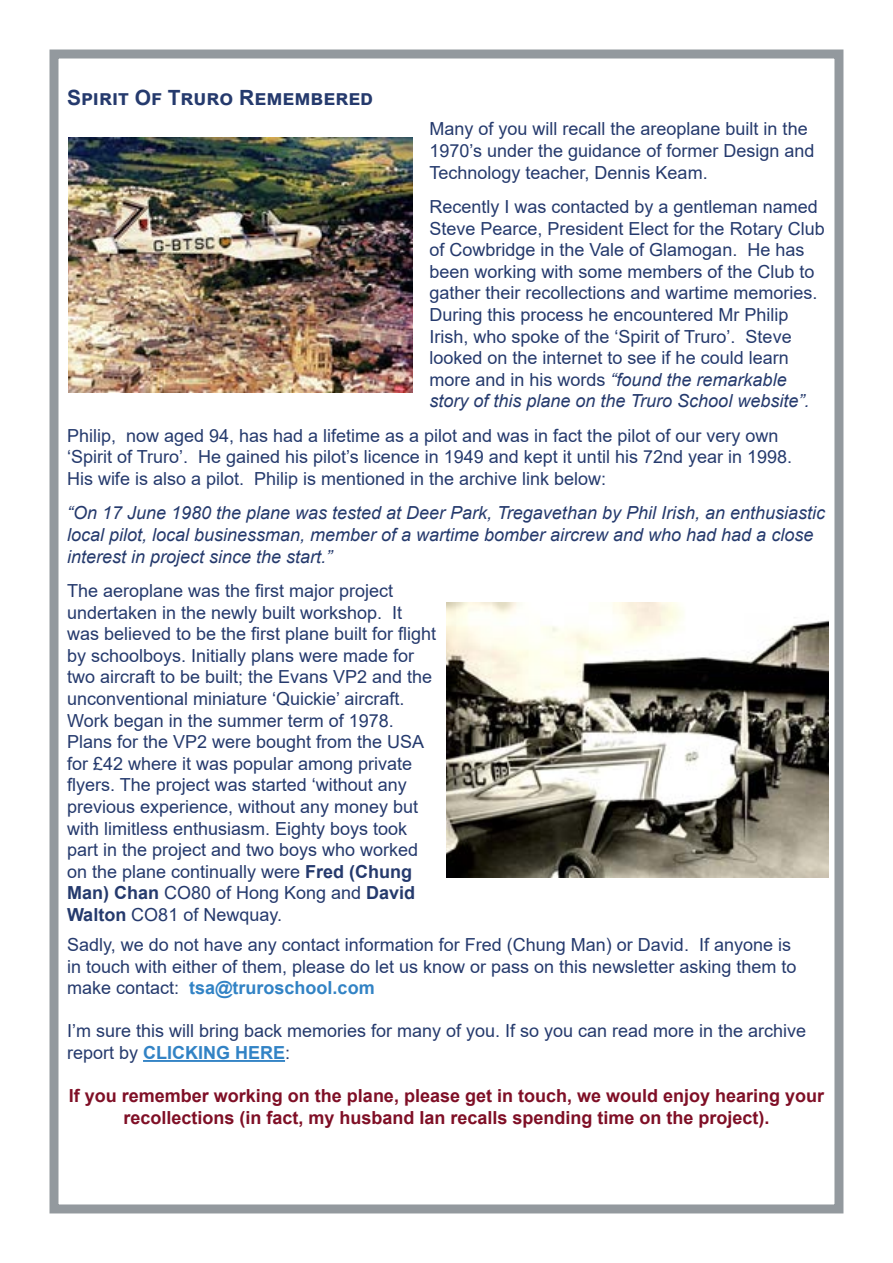
<style>
.page{position:relative;width:893px;height:1263px;background:#fff}
.page>*{position:absolute;margin:0;border:0;box-sizing:border-box;transform-origin:0 0}
.t1{font:700 21px "Arial";color:#253a6d}
.t2{font:18px/21.6px "Arial";color:#253a6d}
.t3{font:italic 18px/21.6px "Arial";color:#253a6d}
.t4{font:700 18px/21.6px "Arial";color:#7f0f26;text-align:center}
.s1{font-style:italic}
.s2{font-weight:700}
.s3{font-weight:700;color:#3283c5}
</style>
<div class="page">
<hr style="left:143px;top:1060px;width:142px;height:2px;background:#3283c5">
<div style="left:50px;top:49px;width:793px;height:1164px;border:9px solid #93999e"></div>
<img style="left:68px;top:137px;width:344px;height:256px">
<img style="left:446px;top:602px;width:382px;height:275px">
<p class="t1" style="left:67px;top:83px;width:308px">Spirit Of Truro Remembered</p>
<p class="t2" style="left:429px;top:118px;width:386px">Many of you will recall the areoplane built in the<br>1970’s under the guidance of former Design and<br>Technology teacher, Dennis Keam.</p>
<p class="t2" style="left:429px;top:196px;width:397px">Recently I was contacted by a gentleman named Steve Pearce, President Elect for the Rotary Club of Cowbridge in the Vale of Glamogan. He has been working with some members of the Club to gather their recollections and wartime memories.<br>During this process he encountered Mr Philip Irish, who spoke of the ‘Spirit of Truro’. Steve looked on the internet to see if he could learn more and in his words <span class="s1">“found the remarkable story of this plane on the Truro School website”.</span></p>
<p class="t2" style="left:67px;top:424px;width:727px">Philip, now aged 94, has had a lifetime as a pilot and was in fact the pilot of our very own ‘Spirit of Truro’. He gained his pilot’s licence in 1949 and kept it until his 72nd year in 1998.<br>His wife is also a pilot. Philip is mentioned in the archive link below:</p>
<p class="t3" style="left:67px;top:502px;width:760px">“On 17 June 1980 the plane was tested at Deer Park, Tregavethan by Phil Irish, an enthusiastic local pilot, local businessman, member of a wartime bomber aircrew and who had had a close interest in project since the start.”</p>
<p class="t2" style="left:67px;top:580px;width:371px">The aeroplane was the first major project undertaken in the newly built workshop. It was believed to be the first plane built for flight by schoolboys. Initially plans were made for two aircraft to be built; the Evans VP2 and the unconventional miniature ‘Quickie’ aircraft.<br>Work began in the summer term of 1978.<br>Plans for the VP2 were bought from the USA for £42 where it was popular among private flyers. The project was started ‘without any previous experience, without any money but with limitless enthusiasm. Eighty boys took part in the project and two boys who worked on the plane continually were <span class="s2">Fred (Chung Man) Chan</span> CO80 of Hong Kong and <span class="s2">David Walton</span> CO81 of Newquay.</p>
<p class="t2" style="left:67px;top:934px;width:731px">Sadly, we do not have any contact information for Fred (Chung Man) or David. If anyone is in touch with either of them, please do let us know or pass on this newsletter asking them to make contact: <span class="s3">tsa@truroschool.com</span></p>
<p class="t2" style="left:67px;top:1020px;width:741px">I’m sure this will bring back memories for many of you. If so you can read more in the archive report by <span class="s3">CLICKING HERE</span>:</p>
<p class="t4" style="left:69px;top:1085px;width:757px">If you remember working on the plane, please get in touch, we would enjoy hearing your recollections (in fact, my husband Ian recalls spending time on the project).</p>
</div>
